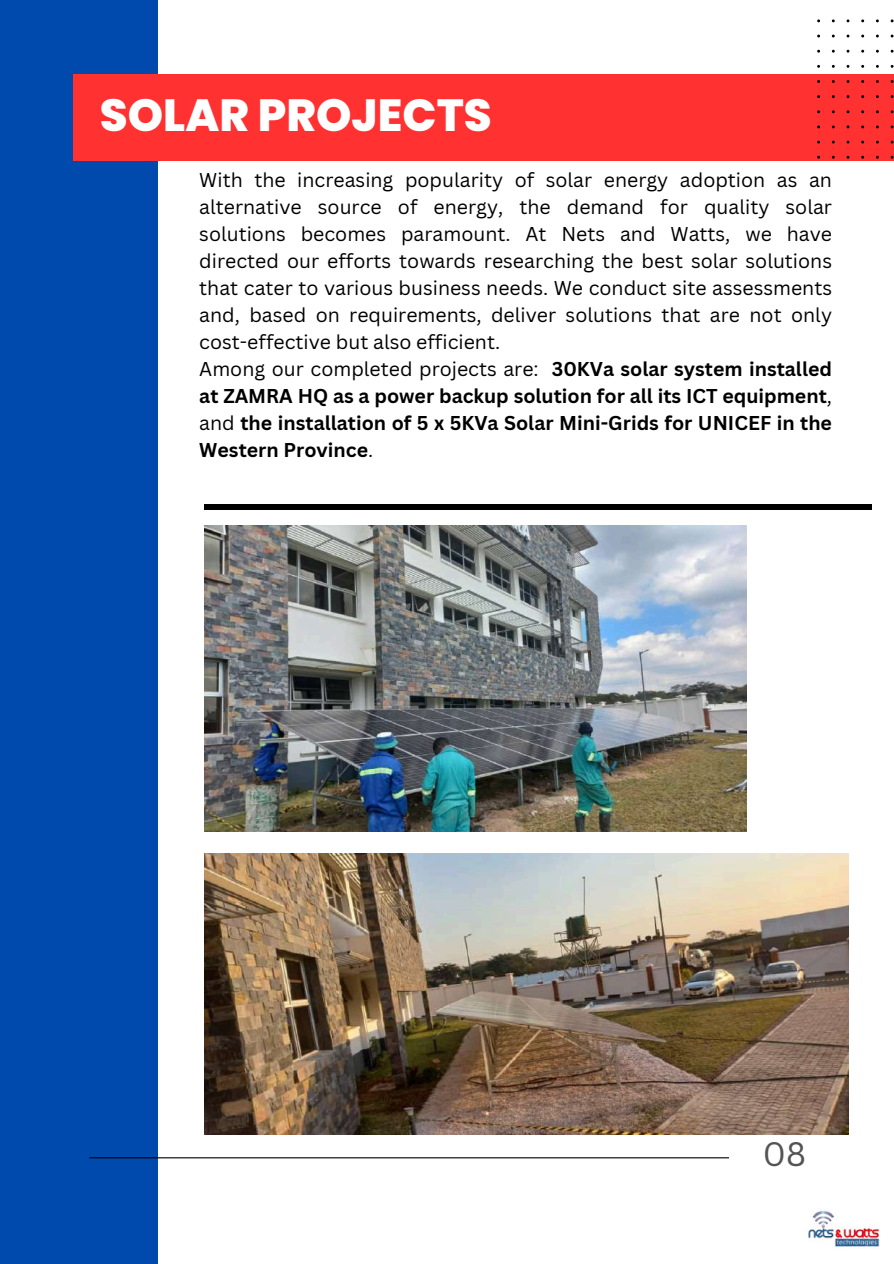
<style>
.page{position:relative;width:894px;height:1264px;background:#fff}
.page>*{position:absolute;margin:0;border:0;box-sizing:border-box;transform-origin:0 0}
.t1{font:800 45px "Poppins";color:#fff}
.t2{font:33px "Canva Sans";color:#545454}
.t3{font:19.5px/27px "Canva Sans";color:#000}
.s1{font-weight:700}
</style>
<div class="page">
<div style="left:0;top:0;width:158px;height:1263px;background:#004aad"></div>
<img style="left:204px;top:526px;width:542px;height:305px">
<img style="left:204px;top:853px;width:644px;height:281px">
<div style="left:73px;top:74px;width:820px;height:87px;background:#ff3131"></div>
<hr style="left:89px;top:1157px;width:639px;height:1px;background:#000">
<svg style="left:817px;top:19px;width:76px;height:140px"></svg>
<div style="left:204px;top:504px;width:666px;height:6px;background:#000"></div>
<img style="left:808px;top:1211px;width:72px;height:36px">
<h1 class="t1" style="left:100px;top:84px;width:393px">SOLAR PROJECTS</h1>
<p class="t3" style="left:199px;top:165px;width:634px">With the increasing popularity of solar energy adoption as an alternative source of energy, the demand for quality solar solutions becomes paramount. At Nets and Watts, we have directed our efforts towards researching the best solar solutions that cater to various business needs. We conduct site assessments and, based on requirements, deliver solutions that are not only cost-effective but also efficient.<br>Among our completed projects are: <span class="s1">30KVa solar system installed at ZAMRA HQ as a power backup solution for all its ICT equipment</span>, and <span class="s1">the installation of 5 x 5KVa Solar Mini-Grids for UNICEF in the Western Province</span>.</p>
<h2 class="t2" style="left:762px;top:1130px;width:45px">08</h2>
</div>
